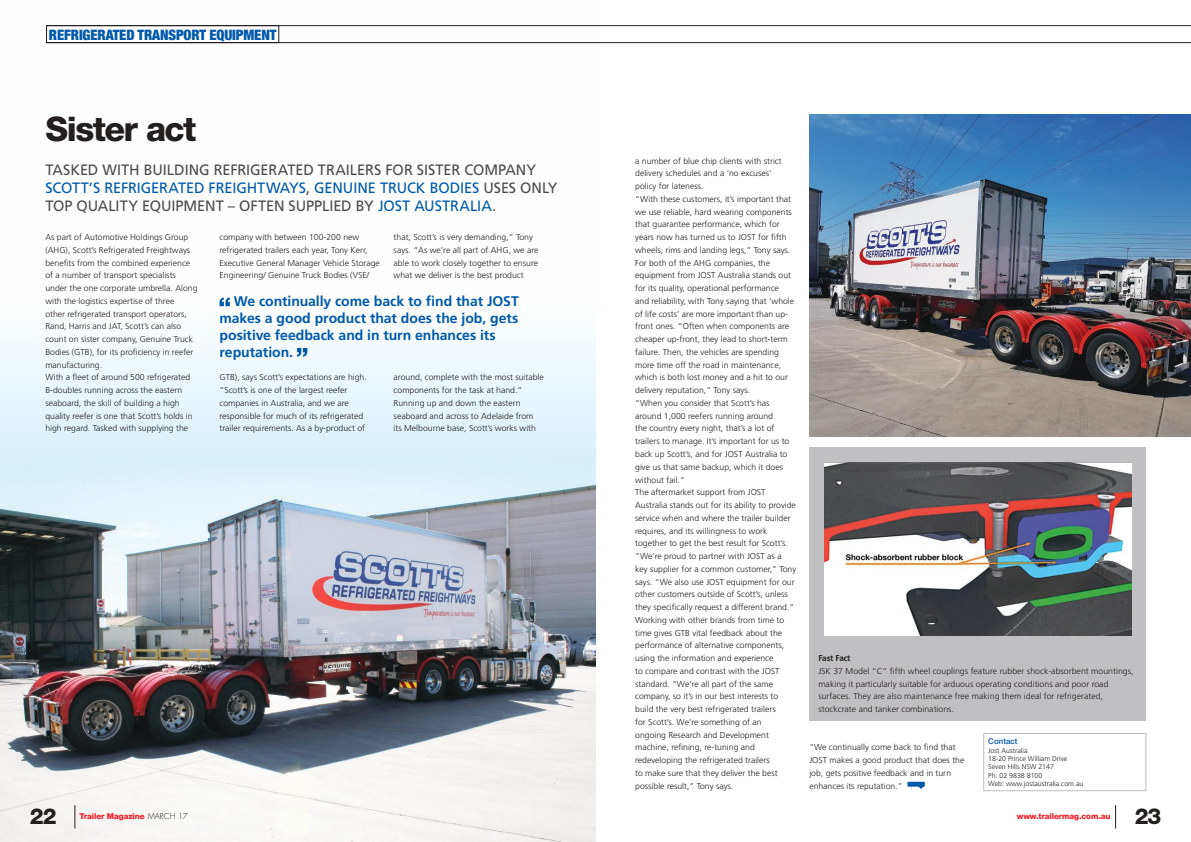
<style>
.page{position:relative;width:1191px;height:842px;background:#fff}
.page>*{position:absolute;margin:0;border:0;box-sizing:border-box;transform-origin:0 0}
.t1{font:800 34px "Helvetica Neue";letter-spacing:-.045em;color:#241f1f}
.t2{font:800 22px "Helvetica Neue";color:#241f1f}
.t3{font:15px/18px "Frutiger";letter-spacing:-.005em;color:#4e4b4c}
.t4{font:900 condensed 14.4px "Helvetica Neue";letter-spacing:-.01em;color:#0059ab}
.t5{font:700 14px/16.8px "Frutiger";letter-spacing:-.005em;color:#0059ab}
.t6{font:300 8.5px/12.8px "Frutiger";color:#241f1f}
.t7{font:700 8.5px "Frutiger";letter-spacing:-.02em;color:#241f1f}
.t8{font:800 8px "Helvetica Neue";letter-spacing:-.01em;color:#ef1923}
.t9{font:500 8px "Helvetica Neue";color:#0059ab}
.t10{font:300 7px/8.4px "Frutiger";color:#241f1f}
.s1{color:#0059ab}
.s2{font-family:"Futura";font-weight:300;color:#241f1f}
</style>
<div class="page">
<svg style="left:907px;top:782px;width:18px;height:7px"></svg>
<svg style="left:0;top:26px;width:595px;height:424px"></svg>
<img style="left:0;top:450px;width:595px;height:392px">
<hr style="left:46px;top:25px;width:1145px;height:1px;background:#241f1f">
<hr style="left:46px;top:42px;width:1145px;height:1px;background:#241f1f">
<svg style="left:75px;top:805px;width:1px;height:23px"></svg>
<svg style="left:1115px;top:805px;width:1px;height:23px"></svg>
<div style="left:46px;top:26px;width:233px;height:17px;border:1px solid #241f1f"></div>
<svg style="left:219px;top:297px;width:11px;height:9px"></svg>
<svg style="left:297px;top:348px;width:10px;height:9px"></svg>
<div style="left:983px;top:733px;width:163px;height:58px;border:1px solid #c0bfc1"></div>
<div style="left:810px;top:447px;width:336px;height:274px;background:#c0bfc1"></div>
<img style="left:824px;top:462px;width:307px;height:173px">
<img style="left:809px;top:115px;width:382px;height:321px">
<h3 class="t4" style="left:49px;top:26px;width:229px">REFRIGERATED TRANSPORT EQUIPMENT</h3>
<h1 class="t1" style="left:45px;top:108px;width:153px">Sister act</h1>
<h3 class="t3" style="left:45px;top:160px;width:514px">TASKED WITH BUILDING REFRIGERATED TRAILERS FOR SISTER COMPANY<br><span class="s1">SCOTT’S REFRIGERATED FREIGHTWAYS</span>, <span class="s1">GENUINE TRUCK BODIES</span> USES ONLY<br>TOP QUALITY EQUIPMENT – OFTEN SUPPLIED BY <span class="s1">JOST AUSTRALIA</span>.</h3>
<p class="t6" style="left:45px;top:231px;width:154px">As part of Automotive Holdings Group (AHG), Scott’s Refrigerated Freightways benefits from the combined experience of a number of transport specialists under the one corporate umbrella. Along with the logistics expertise of three<br>other refrigerated transport operators, Rand, Harris and JAT, Scott’s can also count on sister company, Genuine Truck Bodies (GTB), for its proficiency in reefer manufacturing.<br>With a fleet of around 500 refrigerated B-doubles running across the eastern seaboard, the skill of building a high quality reefer is one that Scott’s holds in high regard. Tasked with supplying the</p>
<p class="t6" style="left:219px;top:231px;width:162px">company with between 100-200 new refrigerated trailers each year, Tony Kerr, Executive General Manager Vehicle Storage Engineering/ Genuine Truck Bodies (VSE/</p>
<p class="t6" style="left:394px;top:231px;width:146px">that, Scott’s is very demanding,” Tony says. “As we’re all part of AHG, we are able to work closely together to ensure what we deliver is the best product</p>
<h3 class="t5" style="left:219px;top:293px;width:301px;text-indent:14px">We continually come back to find that JOST makes a good product that does the job, gets positive feedback and in turn enhances its reputation.</h3>
<p class="t6" style="left:219px;top:371px;width:149px">GTB), says Scott’s expectations are high. “Scott’s is one of the largest reefer companies in Australia, and we are responsible for much of its refrigerated trailer requirements. As a by-product of</p>
<p class="t6" style="left:394px;top:371px;width:152px">around, complete with the most suitable components for the task at hand.” Running up and down the eastern seaboard and across to Adelaide from<br>its Melbourne base, Scott’s works with</p>
<p class="t6" style="left:635px;top:154px;width:163px">a number of blue chip clients with strict delivery schedules and a ‘no excuses’<br>policy for lateness.<br>“With these customers, it’s important that we use reliable, hard wearing components that guarantee performance, which for years now has turned us to JOST for fifth wheels, rims and landing legs,” Tony says.<br>For both of the AHG companies, the equipment from JOST Australia stands out for its quality, operational performance<br>and reliability, with Tony saying that ‘whole of life costs’ are more important than up&shy;front ones. “Often when components are cheaper up-front, they lead to short-term failure. Then, the vehicles are spending more time off the road in maintenance, which is both lost money and a hit to our delivery reputation,” Tony says.<br>“When you consider that Scott’s has around 1,000 reefers running around<br>the country every night, that’s a lot of trailers to manage. It’s important for us to back up Scott’s, and for JOST Australia to give us that same backup, which it does without fail.”<br>The aftermarket support from JOST Australia stands out for its ability to provide service when and where the trailer builder requires, and its willingness to work together to get the best result for Scott’s. “We’re proud to partner with JOST as a key supplier for a common customer,” Tony says. “We also use JOST equipment for our other customers outside of Scott’s, unless they specifically request a different brand.” Working with other brands from time to time gives GTB vital feedback about the performance of alternative components, using the information and experience<br>to compare and contrast with the JOST standard. “We’re all part of the same company, so it’s in our best interests to build the very best refrigerated trailers<br>for Scott’s. We’re something of an<br>ongoing Research and Development machine, refining, re-tuning and redeveloping the refrigerated trailers<br>to make sure that they deliver the best possible result,” Tony says.</p>
<p class="t7" style="left:818px;top:653px;width:34px">Fast Fact</p>
<p class="t6" style="left:818px;top:664px;width:317px">JSK 37 Model “C” fifth wheel couplings feature rubber shock-absorbent mountings, making it particularly suitable for arduous operating conditions and poor road surfaces. They are also maintenance free making them ideal for refrigerated, stockcrate and tanker combinations.</p>
<p class="t6" style="left:809px;top:741px;width:156px">“We continually come back to find that JOST makes a good product that does the job, gets positive feedback and in turn enhances its reputation.”</p>
<p class="t9" style="left:988px;top:736px;width:31px">Contact</p>
<p class="t10" style="left:988px;top:746px;width:97px">Jost Australia<br>18-20 Prince William Drive<br>Seven Hills NSW 2147<br>Ph: 02 9838 8100<br>Web: www.jostaustralia.com.au</p>
<h2 class="t2" style="left:30px;top:803px;width:28px">22</h2>
<p class="t8" style="left:1016px;top:812px;width:95px">www.trailermag.com.au</p>
<h2 class="t2" style="left:1134px;top:803px;width:28px">23</h2>
<p class="t8" style="left:79px;top:812px;width:110px">Trailer Magazine <span class="s2">MARCH 17</span></p>
</div>
